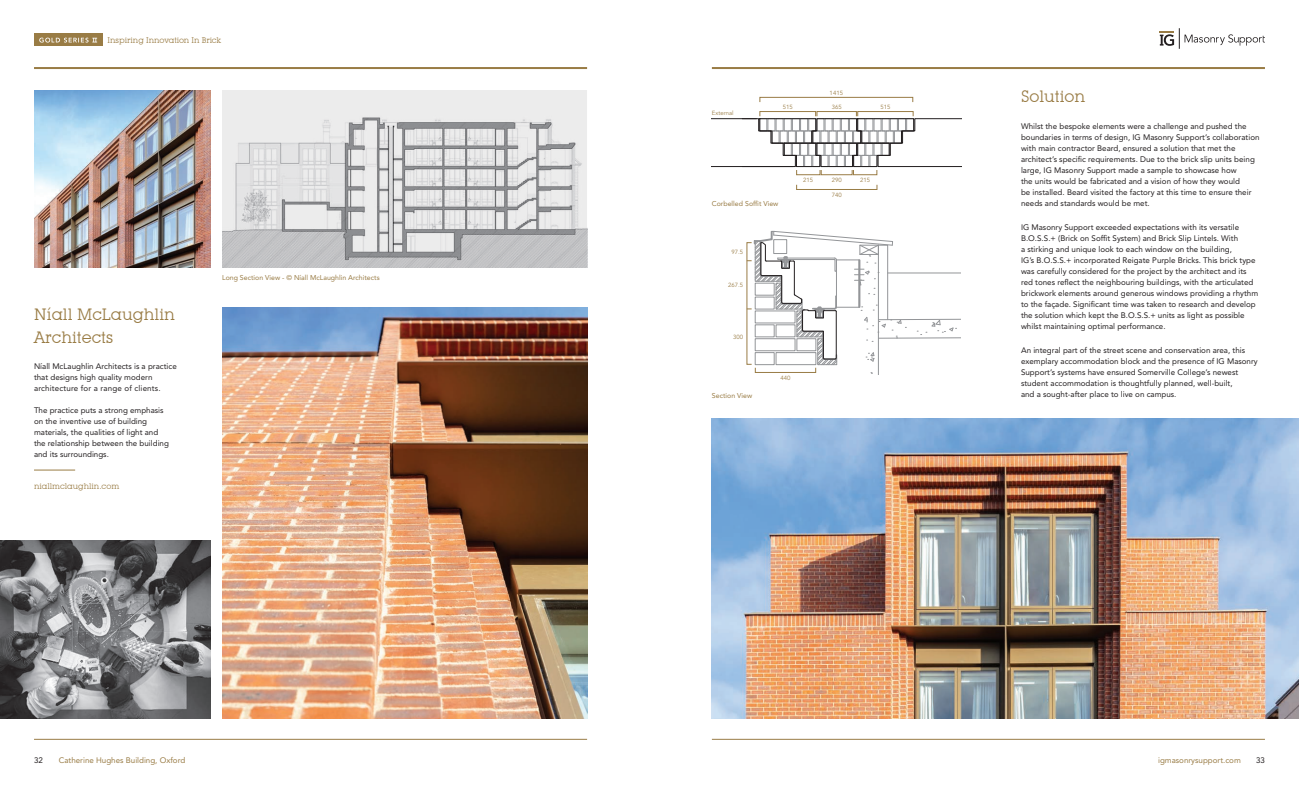
<style>
.page{position:relative;width:1299px;height:791px;background:#fff}
.page>*{position:absolute;margin:0;border:0;box-sizing:border-box;transform-origin:0 0}
.t1{font:16px/23px "Lubalin Graph IT Cby BT";color:#997c45}
.t2{font:8px/11px "Avenir LT Std";color:#231f20}
.t3{font:8px "Avenir LT Std";color:#997c45}
.t4{font:8px "Lubalin Graph IT Cby BT";color:#997c45}
.t5{font:7px "Avenir LT Std";color:#997c45}
.t6{font:6px "Avenir LT Std";color:#997c45}
</style>
<div class="page">
<hr style="left:711px;top:67px;width:553px;height:2px;background:#997c45">
<hr style="left:34px;top:67px;width:553px;height:2px;background:#997c45">
<hr style="left:711px;top:739px;width:553px;height:1px;background:#997c45">
<hr style="left:34px;top:739px;width:553px;height:1px;background:#997c45">
<img style="left:0;top:541px;width:211px;height:177px">
<img style="left:222px;top:308px;width:365px;height:410px">
<img style="left:711px;top:419px;width:587px;height:299px">
<hr style="left:34px;top:470px;width:41px;height:1px;background:#997c45">
<img style="left:34px;top:90px;width:177px;height:177px">
<svg style="left:711px;top:118px;width:250px;height:49px"></svg>
<div style="left:796px;top:170px;width:24px;height:5px;border:1px solid #997c45"></div>
<div style="left:759px;top:111px;width:56px;height:5px;border:1px solid #997c45"></div>
<div style="left:759px;top:97px;width:153px;height:5px;border:1px solid #997c45"></div>
<div style="left:816px;top:111px;width:40px;height:5px;border:1px solid #997c45"></div>
<div style="left:857px;top:111px;width:56px;height:5px;border:1px solid #997c45"></div>
<div style="left:796px;top:185px;width:81px;height:5px;border:1px solid #997c45"></div>
<div style="left:821px;top:170px;width:31px;height:5px;border:1px solid #997c45"></div>
<div style="left:853px;top:170px;width:24px;height:5px;border:1px solid #997c45"></div>
<hr style="left:878px;top:245px;width:1px;height:129px;background:#939598">
<svg style="left:746px;top:231px;width:214px;height:134px"></svg>
<div style="left:755px;top:368px;width:60px;height:5px;border:1px solid #997c45"></div>
<svg style="left:222px;top:90px;width:365px;height:177px;background:#d3d3d4"></svg>
<svg style="left:1159px;top:28px;width:105px;height:21px"></svg>
<div style="left:34px;top:34px;width:68px;height:12px;background:#997c45"></div>
<svg style="left:39px;top:38px;width:58px;height:5px"></svg>
<p class="t4" style="left:107px;top:35px;width:115px">Inspiring Innovation In Brick</p>
<h1 class="t1" style="left:34px;top:302px;width:142px">Níall McLaughlin<br>Architects</h1>
<p class="t2" style="left:34px;top:361px;width:144px">Níall McLaughlin Architects is a practice that designs high quality modern architecture for a range of clients.</p>
<p class="t2" style="left:34px;top:405px;width:136px">The practice puts a strong emphasis on the inventive use of building materials, the qualities of light and the relationship between the building and its surroundings.</p>
<p class="t4" style="left:34px;top:481px;width:87px">niallmclaughlin.com</p>
<p class="t5" style="left:222px;top:274px;width:159px">Long Section View - © Níall McLaughlin Architects</p>
<p class="t6" style="left:711px;top:110px;width:23px">External</p>
<p class="t6" style="left:829px;top:89px;width:15px">1415</p>
<p class="t6" style="left:782px;top:104px;width:12px">515</p>
<p class="t6" style="left:831px;top:104px;width:12px">365</p>
<p class="t6" style="left:880px;top:104px;width:12px">515</p>
<p class="t6" style="left:803px;top:176px;width:12px">215</p>
<p class="t6" style="left:831px;top:176px;width:12px">290</p>
<p class="t6" style="left:831px;top:191px;width:12px">740</p>
<p class="t6" style="left:860px;top:176px;width:12px">215</p>
<p class="t5" style="left:711px;top:200px;width:68px">Corbelled Soffit View</p>
<p class="t6" style="left:731px;top:248px;width:13px">97.5</p>
<p class="t6" style="left:728px;top:281px;width:17px">267.5</p>
<p class="t6" style="left:733px;top:333px;width:12px">300</p>
<p class="t5" style="left:711px;top:391px;width:42px">Section View</p>
<p class="t6" style="left:780px;top:375px;width:12px">440</p>
<h1 class="t1" style="left:1020px;top:85px;width:66px">Solution</h1>
<p class="t2" style="left:1020px;top:121px;width:240px">Whilst the bespoke elements were a challenge and pushed the boundaries in terms of design, IG Masonry Support’s collaboration with main contractor Beard, ensured a solution that met the architect’s specific requirements. Due to the brick slip units being large, IG Masonry Support made a sample to showcase how<br>the units would be fabricated and a vision of how they would<br>be installed. Beard visited the factory at this time to ensure their needs and standards would be met.</p>
<p class="t2" style="left:1020px;top:222px;width:239px">IG Masonry Support exceeded expectations with its versatile B.O.S.S.+ (Brick on Soffit System) and Brick Slip Lintels. With<br>a stirking and unique look to each window on the building,<br>IG’s B.O.S.S.+ incorporated Reigate Purple Bricks. This brick type was carefully considered for the project by the architect and its red tones reflect the neighbouring buildings, with the articulated brickwork elements around generous windows providing a rhythm to the façade. Significant time was taken to research and develop the solution which kept the B.O.S.S.+ units as light as possible whilst maintaining optimal performance.</p>
<p class="t2" style="left:1020px;top:345px;width:238px">An integral part of the street scene and conservation area, this exemplary accommodation block and the presence of IG Masonry Support’s systems have ensured Somerville College’s newest student accommodation is thoughtfully planned, well-built,<br>and a sought-after place to live on campus.</p>
<p class="t3" style="left:59px;top:755px;width:128px">Catherine Hughes Building, Oxford</p>
<p class="t2" style="left:34px;top:755px;width:10px">32</p>
<p class="t3" style="left:1157px;top:755px;width:84px">igmasonrysupport.com</p>
<p class="t2" style="left:1255px;top:755px;width:10px">33</p>
</div>
